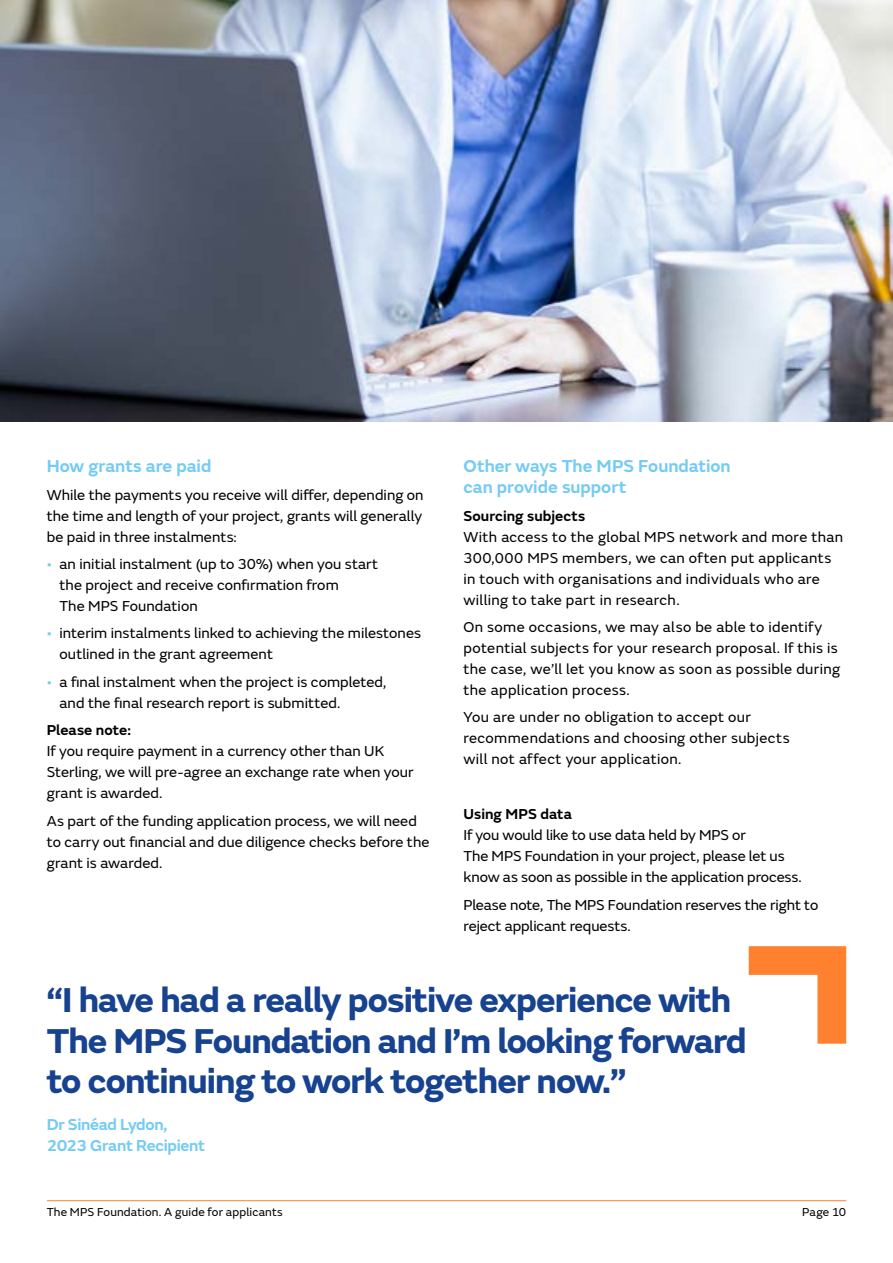
<style>
.page{position:relative;width:893px;height:1263px;background:#fff}
.page>*{position:absolute;margin:0;border:0;box-sizing:border-box;transform-origin:0 0}
.t1{font:700 36px/40.5px "FS Emeric";letter-spacing:-.03em;color:#174290}
.t2{font:600 18px/21px "FS Emeric";color:#75cbf4}
.t3{font:600 16.5px/21px "FS Emeric";letter-spacing:-.02em;color:#75cbf4}
.t4{font:15px/21px "FS Emeric";letter-spacing:.005em;color:#000}
.t5{font:15px/21px "FS Emeric";letter-spacing:.025em;color:#000}
.t6{font:600 15px "FS Emeric";letter-spacing:.005em;color:#000}
.t7{font:12px "FS Emeric";letter-spacing:.015em;color:#000}
.s1{color:#75cbf4}
</style>
<div class="page">
<hr style="left:47px;top:1200px;width:799px;height:1px;background:#ff8130">
<img style="left:0;top:0;width:893px;height:421px">
<svg style="left:749px;top:946px;width:97px;height:98px"></svg>
<p class="t2" style="left:47px;top:454px;width:166px">How grants are paid</p>
<p class="t4" style="left:47px;top:483px;width:378px;text-align:justify">While the payments you receive will differ, depending on the time and length of your project, grants will generally be paid in three instalments:</p>
<p class="t4" style="left:60px;top:553px;width:320px;text-indent:-13px"><span class="s1">•</span> an initial instalment (up to 30%) when you start the project and receive confirmation from<br>The MPS Foundation</p>
<p class="t4" style="left:60px;top:622px;width:363px;text-indent:-13px"><span class="s1">•</span> interim instalments linked to achieving the milestones outlined in the grant agreement</p>
<p class="t4" style="left:60px;top:670px;width:328px;text-indent:-13px"><span class="s1">•</span> a final instalment when the project is completed, and the final research report is submitted.</p>
<p class="t6" style="left:47px;top:718px;width:86px">Please note:</p>
<p class="t4" style="left:47px;top:740px;width:368px">If you require payment in a currency other than UK<br>Sterling, we will pre-agree an exchange rate when your grant is awarded.</p>
<p class="t4" style="left:47px;top:809px;width:384px">As part of the funding application process, we will need to carry out financial and due diligence checks before the grant is awarded.</p>
<p class="t2" style="left:463px;top:454px;width:269px">Other ways The MPS Foundation can provide support</p>
<p class="t6" style="left:463px;top:504px;width:123px">Sourcing subjects</p>
<p class="t5" style="left:463px;top:525px;width:381px">With access to the global MPS network and more than 300,000 MPS members, we can often put applicants in touch with organisations and individuals who are willing to take part in research.</p>
<p class="t5" style="left:463px;top:616px;width:378px">On some occasions, we may also be able to identify potential subjects for your research proposal. If this is the case, we’ll let you know as soon as possible during the application process.</p>
<p class="t5" style="left:463px;top:706px;width:328px">You are under no obligation to accept our recommendations and choosing other subjects will not affect your application.</p>
<p class="t6" style="left:463px;top:802px;width:110px">Using MPS data</p>
<p class="t4" style="left:463px;top:824px;width:340px">If you would like to use data held by MPS or<br>The MPS Foundation in your project, please let us know as soon as possible in the application process.</p>
<p class="t4" style="left:463px;top:893px;width:356px">Please note, The MPS Foundation reserves the right to reject applicant requests.</p>
<h1 class="t1" style="left:47px;top:977px;width:701px">“I have had a really positive experience with<br>The MPS Foundation and I’m looking forward to continuing to work together now.”</h1>
<p class="t3" style="left:47px;top:1113px;width:160px">Dr Sinéad Lydon,<br>2023 Grant Recipient</p>
<p class="t7" style="left:47px;top:1203px;width:237px">The MPS Foundation. A guide for applicants</p>
<p class="t7" style="left:802px;top:1203px;width:45px">Page 10</p>
</div>
